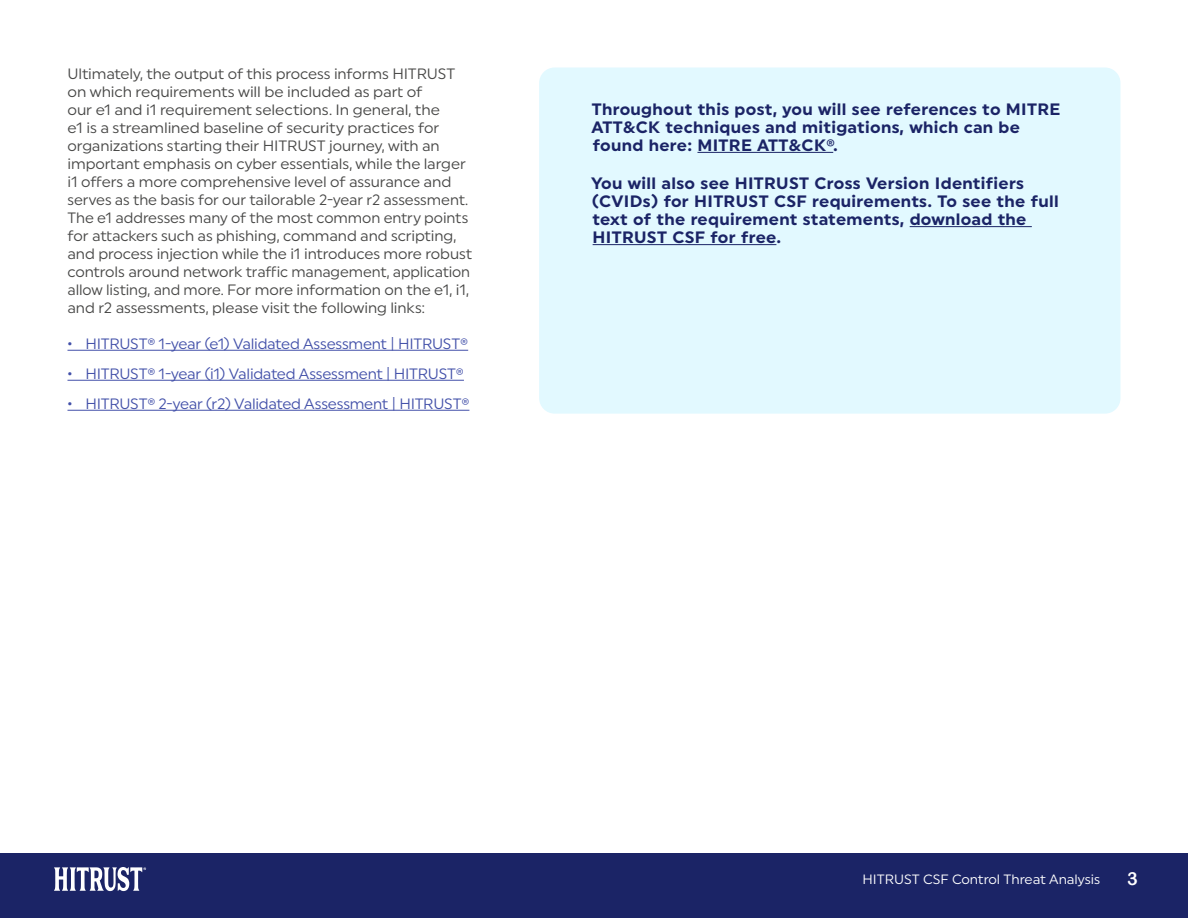
<style>
.page{position:relative;width:1188px;height:918px;background:#fff}
.page>*{position:absolute;margin:0;border:0;box-sizing:border-box;transform-origin:0 0}
.t1{font:18px "Arial Rounded MT Bold";color:#fff}
.t2{font:700 16.5px/18px "Uniform";letter-spacing:.02em;color:#1b2466}
.t3{font:15px/18px "Uniform";letter-spacing:-.005em;color:#474746}
.t4{font:15px "Uniform";letter-spacing:-.02em;color:#4250a9}
.t5{font:13.5px "Uniform";color:#fff}
</style>
<div class="page">
<hr style="left:68px;top:350px;width:400px;height:1px;background:#4250a9">
<hr style="left:68px;top:380px;width:396px;height:1px;background:#4250a9">
<hr style="left:68px;top:410px;width:401px;height:1px;background:#4250a9">
<div style="left:539px;top:68px;width:581px;height:346px;background:#e2f9ff;border-radius:15px"></div>
<hr style="left:697px;top:152px;width:136px;height:1px;background:#1b2466">
<hr style="left:910px;top:226px;width:122px;height:1px;background:#1b2466">
<hr style="left:593px;top:244px;width:183px;height:1px;background:#1b2466">
<div style="left:0;top:854px;width:1188px;height:64px;background:#1b2466"></div>
<svg style="left:54px;top:867px;width:92px;height:24px"></svg>
<p class="t3" style="left:67px;top:64px;width:406px">Ultimately, the output of this process informs HITRUST on which requirements will be included as part of<br>our e1 and i1 requirement selections. In general, the<br>e1 is a streamlined baseline of security practices for organizations starting their HITRUST journey, with an important emphasis on cyber essentials, while the larger i1 offers a more comprehensive level of assurance and serves as the basis for our tailorable 2-year r2 assessment.<br>The e1 addresses many of the most common entry points for attackers such as phishing, command and scripting, and process injection while the i1 introduces more robust controls around network traffic management, application allow listing, and more. For more information on the e1, i1, and r2 assessments, please visit the following links:</p>
<p class="t4" style="left:68px;top:335px;width:402px">• HITRUST® 1-year (e1) Validated Assessment | HITRUST®</p>
<p class="t4" style="left:68px;top:365px;width:398px">• HITRUST® 1-year (i1) Validated Assessment | HITRUST®</p>
<p class="t4" style="left:68px;top:395px;width:403px">• HITRUST® 2-year (r2) Validated Assessment | HITRUST®</p>
<p class="t2" style="left:592px;top:100px;width:470px">Throughout this post, you will see references to MITRE<br>ATT&amp;CK techniques and mitigations, which can be found here: MITRE ATT&amp;CK®.</p>
<p class="t2" style="left:591px;top:174px;width:469px">You will also see HITRUST Cross Version Identifiers (CVIDs) for HITRUST CSF requirements. To see the full text of the requirement statements, download the HITRUST CSF for free.</p>
<p class="t5" style="left:862px;top:871px;width:239px">HITRUST CSF Control Threat Analysis</p>
<p class="t1" style="left:1127px;top:868px;width:12px">3</p>
</div>
